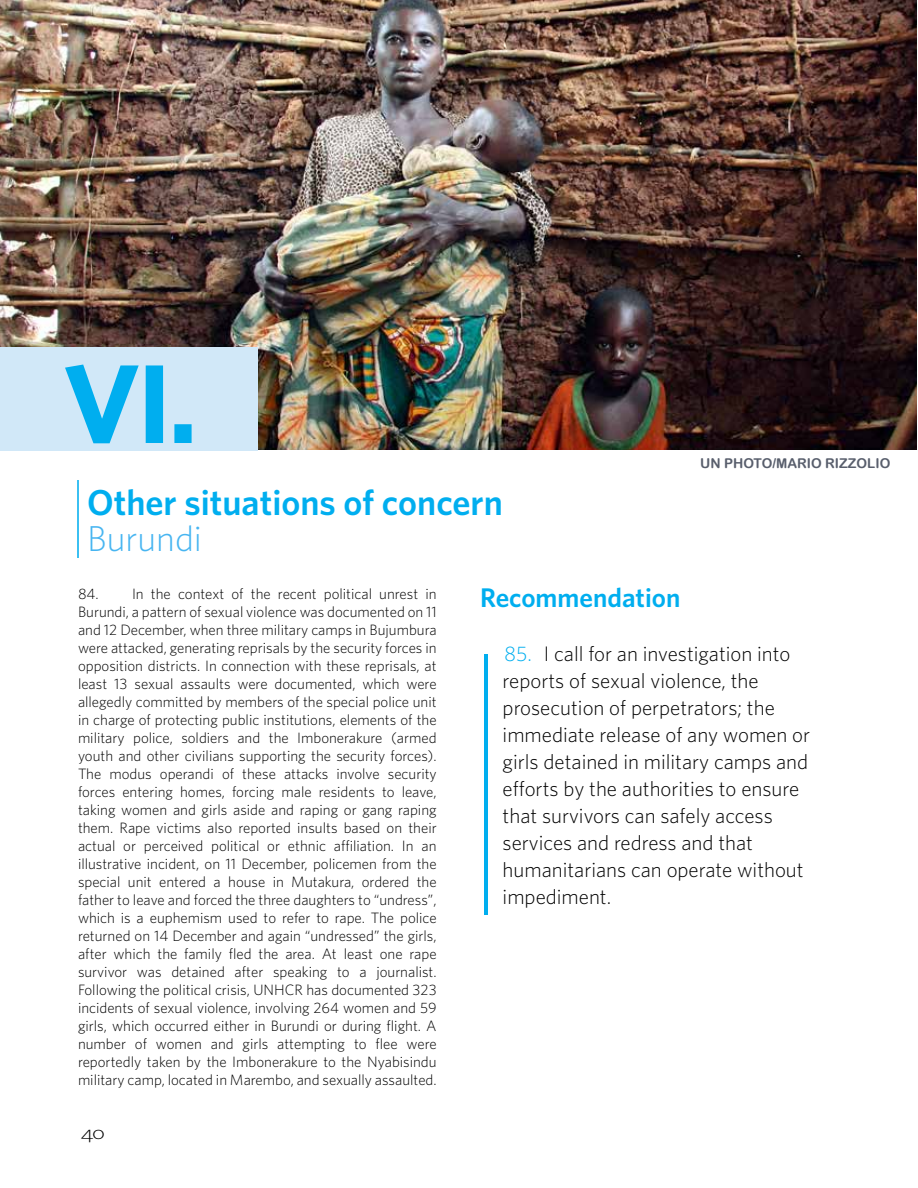
<style>
.page{position:relative;width:918px;height:1188px;background:#fff}
.page>*{position:absolute;margin:0;border:0;box-sizing:border-box;transform-origin:0 0}
.t1{font:600 108px "Whitney";color:#00aeef}
.t2{font:600 36px "Whitney";color:#00aeef}
.t3{font:300 36px "Whitney";color:#47b5f1}
.t4{font:600 27px "Whitney";color:#00aeef}
.t5{font:300 21px/27px "Whitney";color:#000}
.t6{font:18px "Whitney Light SC";color:#000;scale:1.32 1}
.t7{font:300 15px/18px "Whitney";color:#000;text-align:justify}
.t8{font:13.5px "Arial Rounded MT Bold";color:#585e6c}
.s1{color:#00aeef}
</style>
<div class="page">
<img style="left:0;top:0;width:917px;height:450px">
<div style="left:0;top:347px;width:257px;height:103px;background:#d1e8f8"></div>
<hr style="left:484px;top:654px;width:4px;height:261px;background:#00aeef">
<hr style="left:917px;top:817px;width:1px;height:371px;background:#180a0a">
<hr style="left:77px;top:481px;width:2px;height:77px;background:#00aeef">
<svg style="left:65px;top:364px;width:74px;height:80px"></svg>
<div style="left:146px;top:365px;width:17px;height:78px;border:3px solid #00aeef"></div>
<div style="left:174px;top:424px;width:18px;height:19px;border:3px solid #00aeef"></div>
<h1 class="t1" style="left:65px;top:339px;width:133px">VI.</h1>
<h2 class="t2" style="left:87px;top:480px;width:417px">Other situations of concern</h2>
<h2 class="t3" style="left:87px;top:517px;width:116px">Burundi</h2>
<p class="t8" style="left:700px;top:456px;width:192px">UN PHOTO/MARIO RIZZOLIO</p>
<p class="t7" style="left:78px;top:584px;width:360px">84. In the context of the recent political unrest in Burundi, a pattern of sexual violence was documented on 11 and 12 December, when three military camps in Bujumbura were attacked, generating reprisals by the security forces in opposition districts. In connection with these reprisals, at least 13 sexual assaults were documented, which were allegedly committed by members of the special police unit in charge of protecting public institutions, elements of the military police, soldiers and the Imbonerakure (armed youth and other civilians supporting the security forces).<br>The modus operandi of these attacks involve security forces entering homes, forcing male residents to leave, taking women and girls aside and raping or gang raping them. Rape victims also reported insults based on their actual or perceived political or ethnic affiliation. In an illustrative incident, on 11 December, policemen from the special unit entered a house in Mutakura, ordered the father to leave and forced the three daughters to “undress”, which is a euphemism used to refer to rape. The police returned on 14 December and again “undressed” the girls, after which the family fled the area. At least one rape survivor was detained after speaking to a journalist.<br>Following the political crisis, UNHCR has documented 323 incidents of sexual violence, involving 264 women and 59 girls, which occurred either in Burundi or during flight. A number of women and girls attempting to flee were reportedly taken by the Imbonerakure to the Nyabisindu military camp, located in Marembo, and sexually assaulted.</p>
<h3 class="t4" style="left:480px;top:582px;width:202px">Recommendation</h3>
<p class="t5" style="left:503px;top:640px;width:309px"><span class="s1">85.</span> I call for an investigation into reports of sexual violence, the prosecution of perpetrators; the immediate release of any women or girls detained in military camps and efforts by the authorities to ensure that survivors can safely access services and redress and that humanitarians can operate without impediment.</p>
<p class="t6" style="left:81px;top:1123px;width:20px">40</p>
</div>
